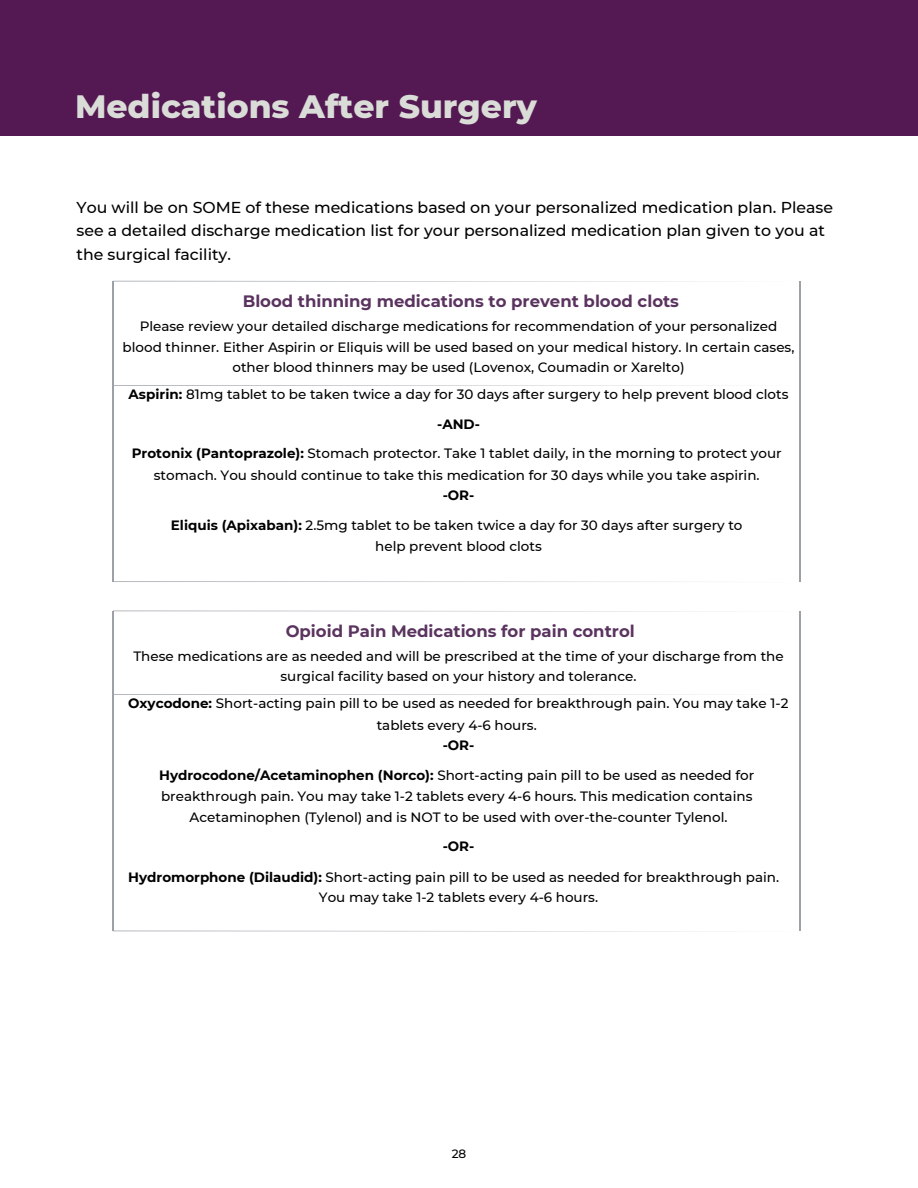
<style>
.page{position:relative;width:918px;height:1188px;background:#fff}
.page>*{position:absolute;margin:0;border:0;box-sizing:border-box;transform-origin:0 0}
.t1{font:800 33px "Montserrat";color:#dadcd7}
.t2{font:700 16.5px "Montserrat";color:#5a345f}
.t3{font:500 15.75px/23.7px "Montserrat";color:#000}
.t4{font:500 13.5px/20.2px "Montserrat";color:#000;text-align:center}
.t5{font:700 13.5px "Montserrat";color:#000}
.t6{font:500 12px "Montserrat";color:#000}
.s1{font-weight:700}
</style>
<div class="page">
<div style="left:0;top:0;width:918px;height:135px;background:#541953"></div>
<svg style="left:113px;top:385px;width:688px;height:1px"></svg>
<svg style="left:114px;top:281px;width:686px;height:1px"></svg>
<svg style="left:113px;top:581px;width:688px;height:1px"></svg>
<hr style="left:113px;top:281px;width:1px;height:104px;background:#9ba1a7">
<hr style="left:113px;top:386px;width:1px;height:195px;background:#9ba1a7">
<hr style="left:800px;top:281px;width:1px;height:104px;background:#9ba1a7">
<hr style="left:800px;top:386px;width:1px;height:195px;background:#9ba1a7">
<svg style="left:113px;top:694px;width:688px;height:1px"></svg>
<svg style="left:114px;top:611px;width:686px;height:1px"></svg>
<svg style="left:113px;top:931px;width:595px;height:1px"></svg>
<hr style="left:113px;top:611px;width:1px;height:83px;background:#9ba1a7">
<hr style="left:113px;top:695px;width:1px;height:236px;background:#9ba1a7">
<hr style="left:800px;top:611px;width:1px;height:83px;background:#9ba1a7">
<hr style="left:800px;top:695px;width:1px;height:236px;background:#9ba1a7">
<h1 class="t1" style="left:75px;top:86px;width:464px">Medications After Surgery</h1>
<p class="t3" style="left:76px;top:195px;width:758px">You will be on SOME of these medications based on your personalized medication plan. Please see a detailed discharge medication list for your personalized medication plan given to you at the surgical facility.</p>
<p class="t2" style="left:243px;top:291px;width:438px">Blood thinning medications to prevent blood clots</p>
<p class="t4" style="left:123px;top:316px;width:673px">Please review your detailed discharge medications for recommendation of your personalized blood thinner. Either Aspirin or Eliquis will be used based on your medical history. In certain cases, other blood thinners may be used (Lovenox, Coumadin or Xarelto)</p>
<p class="t4" style="left:129px;top:384px;width:661px"><span class="s1">Aspirin:</span> 81mg tablet to be taken twice a day for 30 days after surgery to help prevent blood clots</p>
<p class="t4" style="left:132px;top:410px;width:651px;line-height:29.2px"><span class="s1">-AND-<br>Protonix (Pantoprazole):</span> Stomach protector. Take 1 tablet daily, in the morning to protect your</p>
<p class="t4" style="left:154px;top:465px;width:607px">stomach. You should continue to take this medication for 30 days while you take aspirin.</p>
<p class="t5" style="left:443px;top:487px;width:33px">-OR-</p>
<p class="t4" style="left:171px;top:515px;width:573px"><span class="s1">Eliquis (Apixaban):</span> 2.5mg tablet to be taken twice a day for 30 days after surgery to help prevent blood clots</p>
<p class="t2" style="left:286px;top:621px;width:351px">Opioid Pain Medications for pain control</p>
<p class="t4" style="left:133px;top:646px;width:652px">These medications are as needed and will be prescribed at the time of your discharge from the surgical facility based on your history and tolerance.</p>
<p class="t4" style="left:128px;top:693px;width:662px;line-height:21.3px"><span class="s1">Oxycodone:</span> Short-acting pain pill to be used as needed for breakthrough pain. You may take 1-2 tablets every 4-6 hours.</p>
<p class="t5" style="left:443px;top:737px;width:33px">-OR-</p>
<p class="t4" style="left:159px;top:765px;width:597px;line-height:20.9px"><span class="s1">Hydrocodone/Acetaminophen (Norco):</span> Short-acting pain pill to be used as needed for breakthrough pain. You may take 1-2 tablets every 4-6 hours. This medication contains<br>Acetaminophen (Tylenol) and is NOT to be used with over-the-counter Tylenol.</p>
<p class="t5" style="left:443px;top:838px;width:33px">-OR-</p>
<p class="t4" style="left:319px;top:867px;width:462px;text-align:left;text-indent:-191px"><span class="s1">Hydromorphone (Dilaudid):</span> Short-acting pain pill to be used as needed for breakthrough pain.<br>You may take 1-2 tablets every 4-6 hours.</p>
<p class="t6" style="left:452px;top:1146px;width:16px">28</p>
</div>
